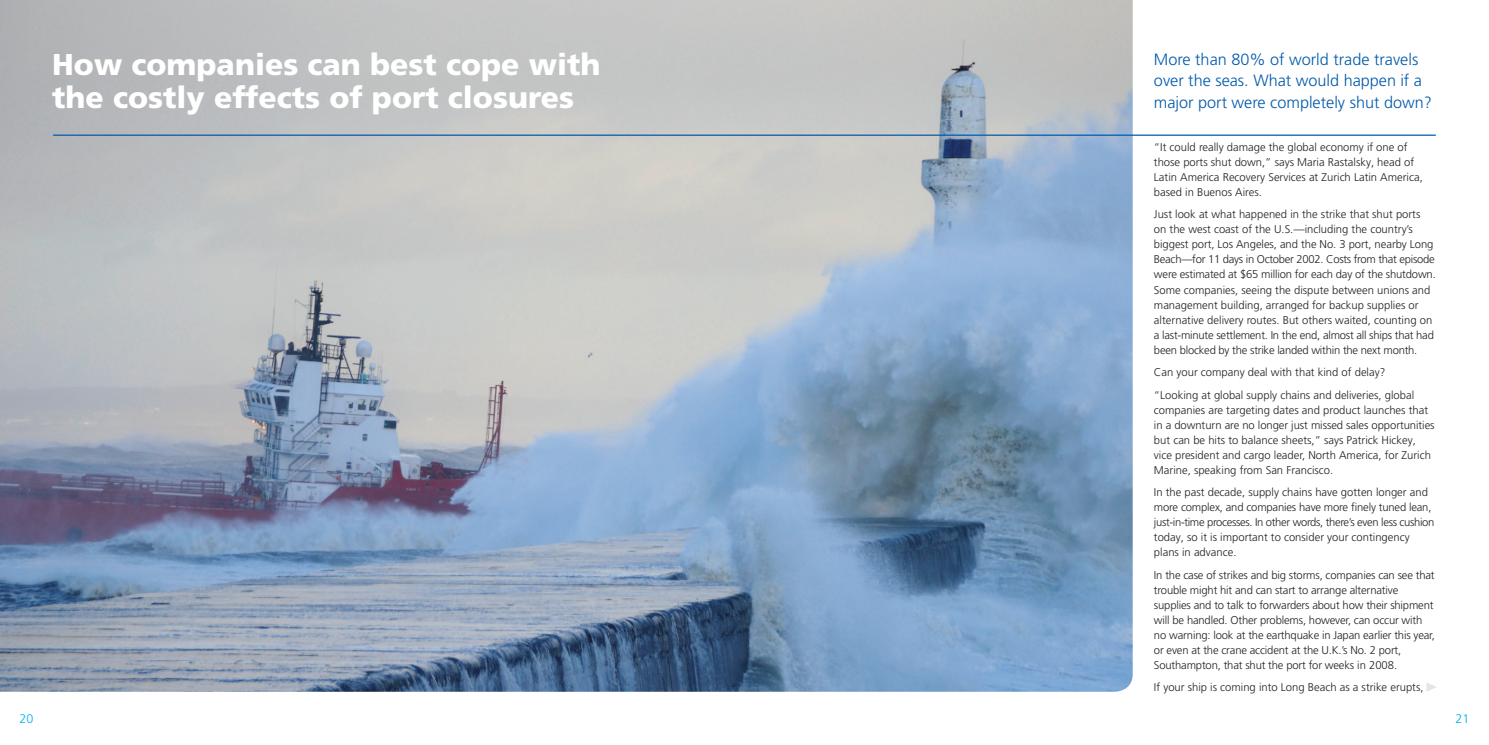
<style>
.page{position:relative;width:1489px;height:745px;background:#fff}
.page>*{position:absolute;margin:0;border:0;box-sizing:border-box;transform-origin:0 0}
.t1{font:900 30px/32.5px "Frutiger LT Pro";color:#fff}
.standfirst{font:300 16.25px/21.2px "Frutiger LT Pro";color:#015aaa}
.t2{font:300 12.5px "Frutiger LT Pro";color:#00aeef}
.body{font:300 11.25px/15px "Frutiger LT Pro";color:#231f20}
</style>
<div class="page">
<img style="left:0;top:0;width:1132px;height:691px">
<hr style="left:53px;top:134px;width:1382px;height:2px;background:#015aaa">
<svg style="left:1426px;top:683px;width:10px;height:8px"></svg>
<p class="t1" style="left:52px;top:49px;width:549px">How companies can best cope with the costly effects of port closures</p>
<p class="standfirst" style="left:1153px;top:49px;width:279px">More than 80% of world trade travels over the seas. What would happen if a major port were completely shut down?</p>
<p class="body" style="left:1153px;top:139px;width:270px">“It could really damage the global economy if one of those ports shut down,” says Maria Rastalsky, head of Latin America Recovery Services at Zurich Latin America, based in Buenos Aires.</p>
<p class="body" style="left:1153px;top:207px;width:283px">Just look at what happened in the strike that shut ports<br>on the west coast of the U.S.—including the country’s biggest port, Los Angeles, and the No. 3 port, nearby Long Beach—for 11 days in October 2002. Costs from that episode were estimated at $65 million for each day of the shutdown.<br>Some companies, seeing the dispute between unions and management building, arranged for backup supplies or alternative delivery routes. But others waited, counting on a last-minute settlement. In the end, almost all ships that had been blocked by the strike landed within the next month.</p>
<p class="body" style="left:1153px;top:364px;width:233px">Can your company deal with that kind of delay?</p>
<p class="body" style="left:1153px;top:387px;width:282px">“Looking at global supply chains and deliveries, global companies are targeting dates and product launches that in a downturn are no longer just missed sales opportunities but can be hits to balance sheets,” says Patrick Hickey, vice president and cargo leader, North America, for Zurich Marine, speaking from San Francisco.</p>
<p class="body" style="left:1153px;top:484px;width:282px">In the past decade, supply chains have gotten longer and more complex, and companies have more finely tuned lean, just-in-time processes. In other words, there’s even less cushion today, so it is important to consider your contingency plans in advance.</p>
<p class="body" style="left:1153px;top:567px;width:282px">In the case of strikes and big storms, companies can see that trouble might hit and can start to arrange alternative supplies and to talk to forwarders about how their shipment will be handled. Other problems, however, can occur with no warning: look at the earthquake in Japan earlier this year, or even at the crane accident at the U.K.’s No. 2 port, Southampton, that shut the port for weeks in 2008.</p>
<p class="body" style="left:1153px;top:679px;width:271px">If your ship is coming into Long Beach as a strike erupts,</p>
<p class="t2" style="left:20px;top:711px;width:15px">20</p>
<p class="t2" style="left:1455px;top:711px;width:15px">21</p>
</div>
